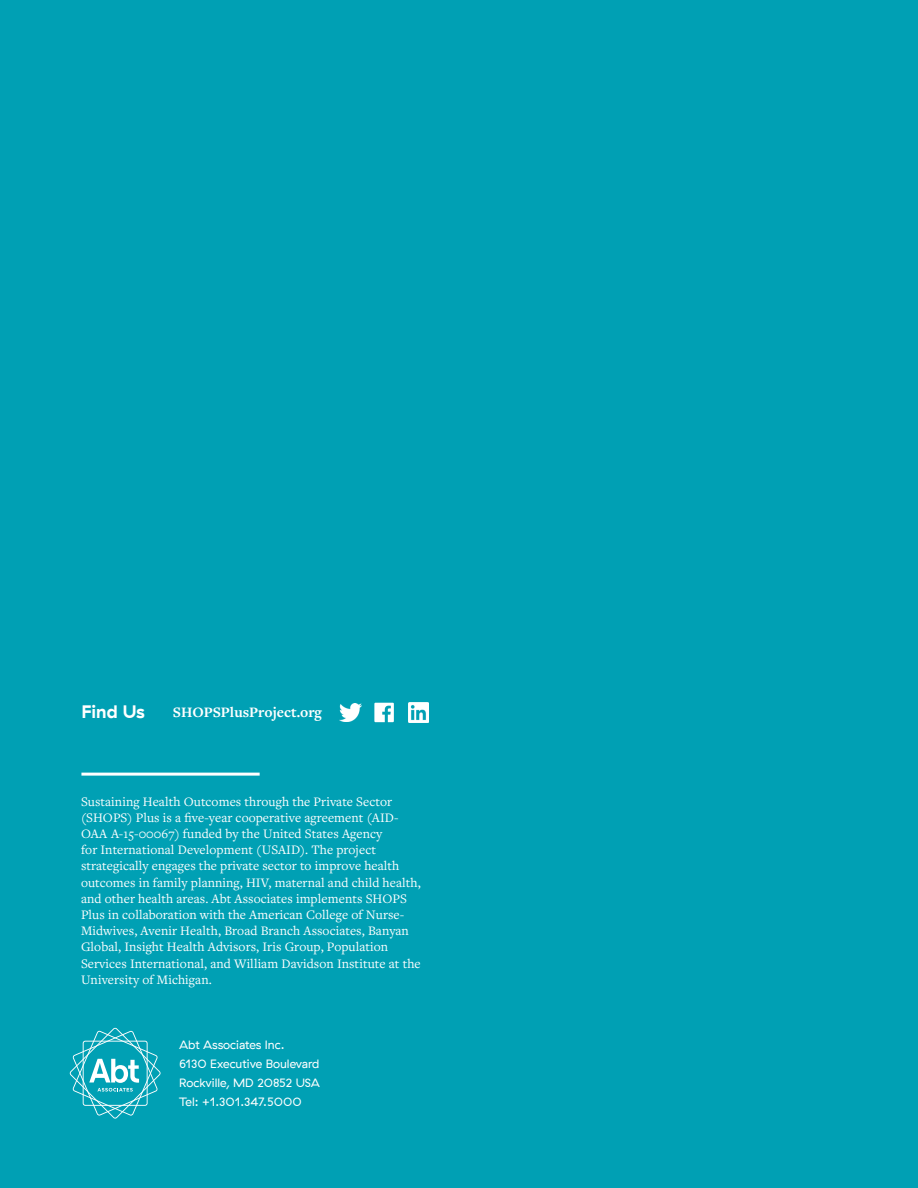
<style>
.page{position:relative;width:918px;height:1188px;background:#00a0b4}
.page>*{position:absolute;margin:0;border:0;box-sizing:border-box;transform-origin:0 0}
.t1{font:700 18px "GT Haptik";color:#fff}
.t2{font:700 15px "Freight Text Pro";color:#fff}
.t3{font:13.5px/16.2px "Freight Text Pro";letter-spacing:.005em;color:#fff}
.t4{font:12px/18.9px "GT Haptik";color:#fff}
</style>
<div class="page">
<hr style="left:81px;top:773px;width:179px;height:3px;background:#fff">
<img style="left:340px;top:703px;width:22px;height:18px">
<svg style="left:374px;top:703px;width:20px;height:19px"></svg>
<img style="left:409px;top:702px;width:20px;height:21px">
<svg style="left:70px;top:1028px;width:91px;height:91px"></svg>
<p class="t1" style="left:81px;top:700px;width:65px">Find Us</p>
<p class="t2" style="left:173px;top:702px;width:151px">SHOPSPlusProject.org</p>
<p class="t3" style="left:81px;top:793px;width:341px">Sustaining Health Outcomes through the Private Sector (SHOPS) Plus is a fve-year cooperative agreement (AID-OAA A-15-00067) funded by the United States Agency<br>for International Development (USAID). The project strategically engages the private sector to improve health outcomes in family planning, HIV, maternal and child health, and other health areas. Abt Associates implements SHOPS Plus in collaboration with the American College of Nurse-Midwives, Avenir Health, Broad Branch Associates, Banyan Global, Insight Health Advisors, Iris Group, Population Services International, and William Davidson Institute at the University of Michigan.</p>
<p class="t4" style="left:179px;top:1035px;width:142px">Abt Associates Inc.<br>6130 Executive Boulevard<br>Rockville, MD 20852 USA<br>Tel: +1.301.347.5000</p>
</div>
